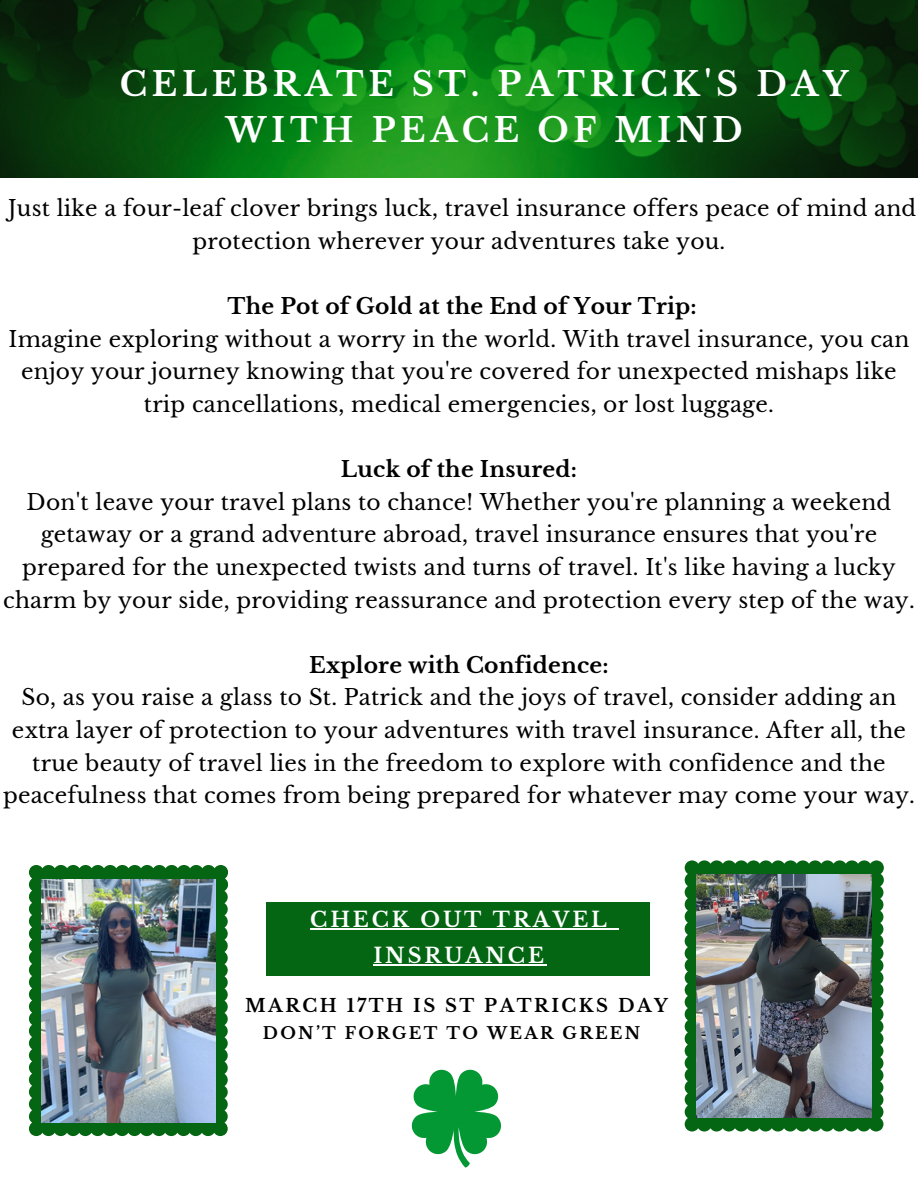
<style>
.page{position:relative;width:918px;height:1188px;background:#fff}
.page>*{position:absolute;margin:0;border:0;box-sizing:border-box;transform-origin:0 0}
.t1{font:700 33.3px/46.2px "Libre Baskerville";letter-spacing:.14em;color:#fff;text-align:center}
.t2{font:21.75px/32.7px "Libre Baskerville";letter-spacing:.01em;color:#000;text-align:center}
.t3{font:700 20.85px "Libre Baskerville";letter-spacing:.14em;color:#fefefe}
.t4{font:700 18px "Libre Baskerville";letter-spacing:.14em;color:#000}
.t5{font:700 16.5px "Libre Baskerville";letter-spacing:.14em;color:#000}
.s1{font-weight:700}
</style>
<div class="page">
<img style="left:0;top:0;width:918px;height:178px">
<div style="left:266px;top:903px;width:384px;height:73px;background:#046612"></div>
<svg style="left:29px;top:865px;width:199px;height:271px;background:#1a7327"></svg>
<img style="left:41px;top:879px;width:175px;height:243px">
<svg style="left:685px;top:860px;width:199px;height:272px;background:#277833"></svg>
<img style="left:697px;top:875px;width:175px;height:242px">
<svg style="left:411px;top:1069px;width:90px;height:99px"></svg>
<hr style="left:310px;top:928px;width:300px;height:1px;background:#fefefe">
<hr style="left:373px;top:964px;width:174px;height:1px;background:#fefefe">
<h2 class="t1" style="left:120px;top:61px;width:730px">CELEBRATE ST. PATRICK'S DAY<br>WITH PEACE OF MIND</h2>
<h3 class="t2" style="left:8px;top:192px;width:910px">Just like a four-leaf clover brings luck, travel insurance offers peace of mind and protection wherever your adventures take you.</h3>
<h3 class="t2" style="left:9px;top:290px;width:902px"><span class="s1">The Pot of Gold at the End of Your Trip:<br></span>Imagine exploring without a worry in the world. With travel insurance, you can enjoy your journey knowing that you're covered for unexpected mishaps like trip cancellations, medical emergencies, or lost luggage.</h3>
<h3 class="t2" style="left:3px;top:453px;width:913px"><span class="s1">Luck of the Insured:<br></span>Don't leave your travel plans to chance! Whether you're planning a weekend getaway or a grand adventure abroad, travel insurance ensures that you're prepared for the unexpected twists and turns of travel. It's like having a lucky charm by your side, providing reassurance and protection every step of the way.</h3>
<h3 class="t2" style="left:3px;top:649px;width:913px"><span class="s1">Explore with Confidence:<br></span>So, as you raise a glass to St. Patrick and the joys of travel, consider adding an extra layer of protection to your adventures with travel insurance. After all, the true beauty of travel lies in the freedom to explore with confidence and the peacefulness that comes from being prepared for whatever may come your way.</h3>
<h2 class="t3" style="left:310px;top:907px;width:298px">CHECK OUT TRAVEL</h2>
<p class="t3" style="left:373px;top:943px;width:172px">INSRUANCE</p>
<p class="t4" style="left:245px;top:995px;width:424px">MARCH 17TH IS ST PATRICKS DAY</p>
<p class="t5" style="left:263px;top:1023px;width:379px">DON’T FORGET TO WEAR GREEN</p>
</div>
